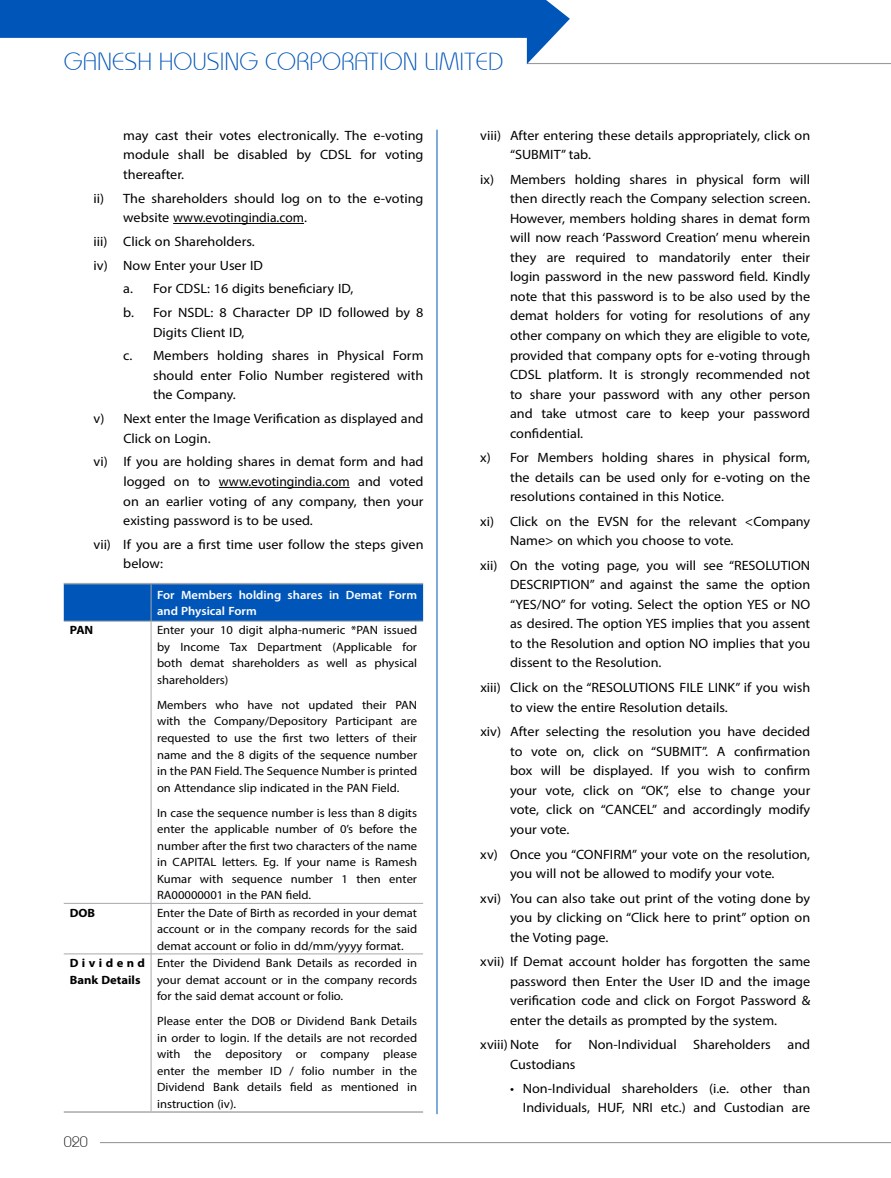
<style>
.page{position:relative;width:891px;height:1178px;background:#fff}
.page>*{position:absolute;margin:0;border:0;box-sizing:border-box;transform-origin:0 0}
.t1{font:300 24.6px "Bauhaus IT Cby BT";color:#0055b8}
.t2{font:300 15px "Bauhaus IT Cby BT";color:#000}
.t3{font:13.5px/19.5px "Myriad Pro";color:#000;scale:1.05 1}
.t4{font:12px/16.5px "Myriad Pro";color:#000;text-align:justify;scale:1.05 1}
.t5{font:600 12px/16.5px "Myriad Pro";color:#fff;scale:1.05 1}
.t6{font:700 12px/16.5px "Myriad Pro";color:#000;scale:1.05 1}
</style>
<div class="page">
<hr style="left:527px;top:63px;width:364px;height:1px;background:#999b9e">
<svg style="left:0;top:0;width:570px;height:64px"></svg>
<hr style="left:100px;top:1141px;width:791px;height:1px;background:#999b9e">
<hr style="left:437px;top:130px;width:1px;height:983px;background:#0055b8">
<hr style="left:173px;top:223px;width:131px;height:1px;background:#000">
<hr style="left:219px;top:487px;width:131px;height:1px;background:#000">
<div style="left:64px;top:584px;width:359px;height:36px;background:#0055b8"></div>
<hr style="left:151px;top:584px;width:1px;height:37px;background:#a7a9ac">
<hr style="left:151px;top:621px;width:1px;height:282px;background:#a7a9ac">
<hr style="left:64px;top:903px;width:87px;height:1px;background:#a7a9ac">
<hr style="left:151px;top:903px;width:272px;height:1px;background:#a7a9ac">
<hr style="left:151px;top:903px;width:1px;height:50px;background:#a7a9ac">
<hr style="left:64px;top:953px;width:87px;height:1px;background:#a7a9ac">
<hr style="left:151px;top:953px;width:272px;height:1px;background:#a7a9ac">
<hr style="left:151px;top:953px;width:1px;height:158px;background:#a7a9ac">
<hr style="left:64px;top:620px;width:87px;height:1px;background:#a7a9ac">
<hr style="left:151px;top:620px;width:272px;height:1px;background:#a7a9ac">
<hr style="left:64px;top:582px;width:87px;height:2px;background:#a7a9ac">
<hr style="left:151px;top:582px;width:272px;height:2px;background:#a7a9ac">
<hr style="left:64px;top:1111px;width:87px;height:1px;background:#a7a9ac">
<hr style="left:151px;top:1111px;width:272px;height:1px;background:#a7a9ac">
<h1 class="t1" style="left:64px;top:46px;width:441px">GANESH HOUSING CORPORATION LIMITED</h1>
<p class="t3" style="left:123px;top:125px;width:287px;text-align:justify">may cast their votes electronically. The e-voting module shall be disabled by CDSL for voting thereafter.</p>
<p class="t3" style="left:123px;top:188px;width:287px;text-indent:-30px">ii) The shareholders should log on to the e-voting website www.evotingindia.com.</p>
<p class="t3" style="left:94px;top:231px;width:155px">iii) Click on Shareholders.</p>
<p class="t3" style="left:94px;top:255px;width:163px">iv) Now Enter your User ID</p>
<p class="t3" style="left:123px;top:279px;width:221px">a. For CDSL: 16 digits beneficiary ID,</p>
<p class="t3" style="left:123px;top:302px;width:287px">b. For NSDL: 8 Character DP ID followed by 8</p>
<p class="t3" style="left:123px;top:320px;width:287px;line-height:23.7px;text-indent:30px">Digits Client ID,<br>c. Members holding shares in Physical Form</p>
<p class="t3" style="left:153px;top:365px;width:259px">should enter Folio Number registered with the Company.</p>
<p class="t3" style="left:123px;top:408px;width:287px;text-indent:-30px">v) Next enter the Image Verification as displayed and<br>Click on Login.</p>
<p class="t3" style="left:123px;top:452px;width:287px;text-align:justify;text-indent:-30px">vi) If you are holding shares in demat form and had logged on to www.evotingindia.com and voted on an earlier voting of any company, then your existing password is to be used.</p>
<p class="t3" style="left:123px;top:534px;width:287px;text-indent:-30px">vii) If you are a first time user follow the steps given below:</p>
<p class="t5" style="left:157px;top:586px;width:249px">For Members holding shares in Demat Form and Physical Form</p>
<p class="t6" style="left:70px;top:621px;width:24px">PAN</p>
<p class="t4" style="left:157px;top:622px;width:249px">Enter your 10 digit alpha-numeric *PAN issued by Income Tax Department (Applicable for both demat shareholders as well as physical shareholders)</p>
<p class="t4" style="left:157px;top:696px;width:249px">Members who have not updated their PAN with the Company/Depository Participant are requested to use the first two letters of their name and the 8 digits of the sequence number in the PAN Field. The Sequence Number is printed on Attendance slip indicated in the PAN Field.</p>
<p class="t4" style="left:157px;top:804px;width:249px">In case the sequence number is less than 8 digits enter the applicable number of 0’s before the number after the first two characters of the name in CAPITAL letters. Eg. If your name is Ramesh Kumar with sequence number 1 then enter RA00000001 in the PAN field.</p>
<p class="t6" style="left:70px;top:903px;width:26px">DOB</p>
<p class="t4" style="left:157px;top:904px;width:249px">Enter the Date of Birth as recorded in your demat account or in the company records for the said demat account or folio in dd/mm/yyyy format.</p>
<p class="t6" style="left:70px;top:954px;width:73px">Dividend<br>Bank Details</p>
<p class="t4" style="left:157px;top:954px;width:249px">Enter the Dividend Bank Details as recorded in your demat account or in the company records for the said demat account or folio.</p>
<p class="t4" style="left:157px;top:1012px;width:249px">Please enter the DOB or Dividend Bank Details in order to login. If the details are not recorded with the depository or company please enter the member id / folio number in the Dividend Bank details field as mentioned in instruction (iv).</p>
<p class="t2" style="left:64px;top:1132px;width:26px">020</p>
<p class="t3" style="left:510px;top:125px;width:287px;text-indent:-30px">viii) After entering these details appropriately, click on “SUBMIT” tab.</p>
<p class="t3" style="left:510px;top:169px;width:287px;text-align:justify;text-indent:-30px">ix) Members holding shares in physical form will then directly reach the Company selection screen.<br>However, members holding shares in demat form will now reach ‘Password Creation’ menu wherein they are required to mandatorily enter their login password in the new password field. Kindly note that this password is to be also used by the demat holders for voting for resolutions of any other company on which they are eligible to vote, provided that company opts for e-voting through CDSL platform. It is strongly recommended not to share your password with any other person and take utmost care to keep your password confidential.</p>
<p class="t3" style="left:510px;top:447px;width:287px;text-align:justify;text-indent:-30px">x) For Members holding shares in physical form, the details can be used only for e-voting on the resolutions contained in this Notice.</p>
<p class="t3" style="left:510px;top:511px;width:287px;text-indent:-30px">xi) Click on the EVSN for the relevant &lt;Company<br>Name&gt; on which you choose to vote.</p>
<p class="t3" style="left:510px;top:555px;width:287px;text-align:justify;text-indent:-30px">xii) On the voting page, you will see “RESOLUTION DESCRIPTION” and against the same the option “YES/NO” for voting. Select the option YES or NO as desired. The option YES implies that you assent to the Resolution and option NO implies that you dissent to the Resolution.</p>
<p class="t3" style="left:510px;top:677px;width:287px;text-indent:-30px">xiii) Click on the “RESOLUTIONS FILE LINK” if you wish to view the entire Resolution details.</p>
<p class="t3" style="left:510px;top:721px;width:287px;text-align:justify;text-indent:-30px">xiv) After selecting the resolution you have decided to vote on, click on “SUBMIT”. A confirmation box will be displayed. If you wish to confirm your vote, click on “OK”, else to change your vote, click on “CANCEL” and accordingly modify your vote.</p>
<p class="t3" style="left:480px;top:843px;width:316px;text-align:center">xv) Once you “CONFIRM” your vote on the resolution, you will not be allowed to modify your vote.</p>
<p class="t3" style="left:510px;top:888px;width:287px;text-align:justify;text-indent:-30px">xvi) You can also take out print of the voting done by you by clicking on “Click here to print” option on the Voting page.</p>
<p class="t3" style="left:510px;top:951px;width:287px;text-align:justify;text-indent:-30px">xvii) If Demat account holder has forgotten the same password then Enter the User ID and the image verification code and click on Forgot Password &amp; enter the details as prompted by the system.</p>
<p class="t3" style="left:510px;top:1034px;width:287px;text-indent:-30px">xviii) Note for Non-Individual Shareholders and<br>Custodians</p>
<p class="t3" style="left:510px;top:1077px;width:287px;text-align:right">• Non-Individual shareholders (i.e. other than<br>Individuals, HUF, NRI etc.) and Custodian are</p>
</div>
